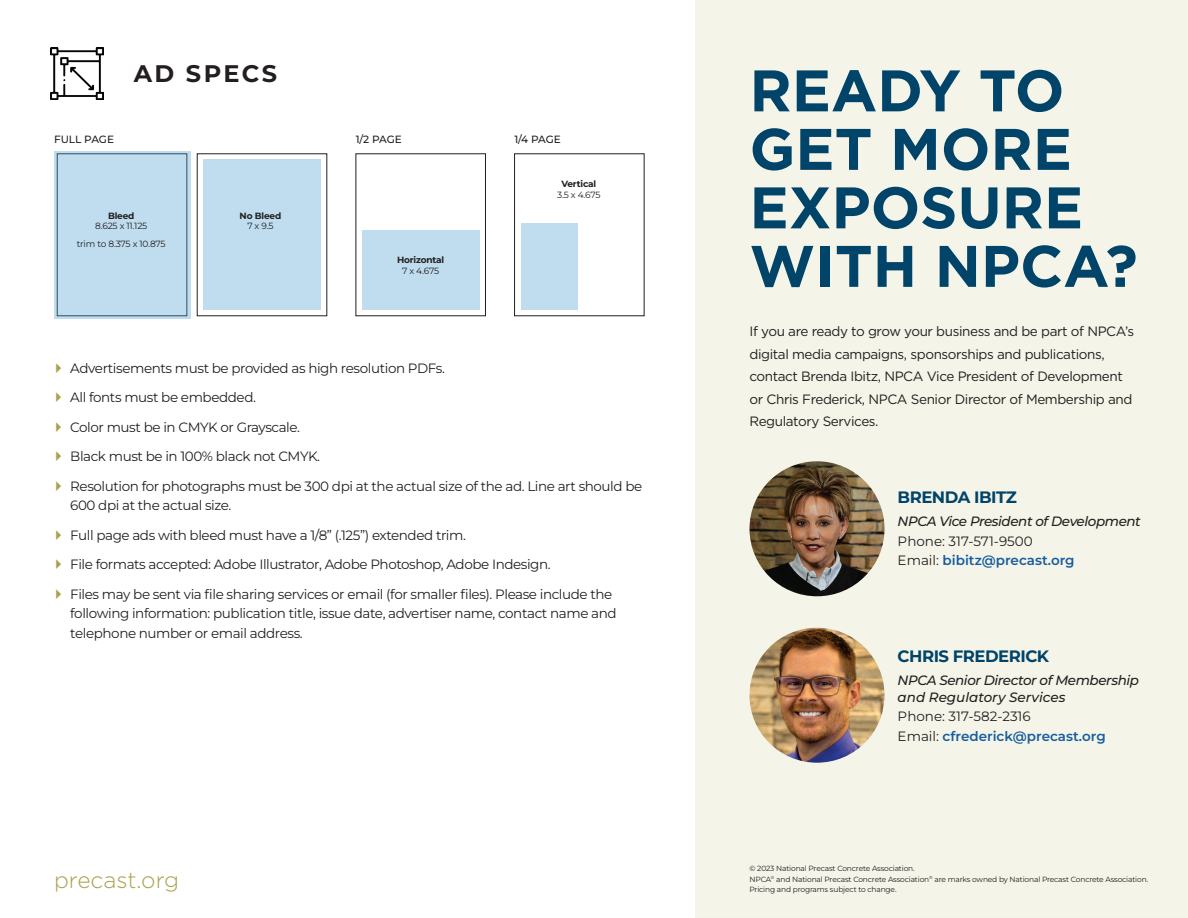
<style>
.page{position:relative;width:1188px;height:918px;background:#fff}
.page>*{position:absolute;margin:0;border:0;box-sizing:border-box;transform-origin:0 0}
.t1{font:700 58.5px/58.5px "Gotham";color:#00446a}
.t2{font:700 24px "Montserrat";letter-spacing:.1em;color:#231f20}
.t3{font:300 22.65px "Gotham";color:#aaa04d}
.t4{font:700 16.5px "Montserrat";letter-spacing:-.03em;color:#00446a}
.t5{font:13.5px/29.5px "Montserrat";letter-spacing:-.03em;color:#231f20}
.t6{font:13.5px/22.5px "Gotham";letter-spacing:-.03em;color:#231f20}
.t7{font:13.5px/19.5px "Montserrat";color:#231f20}
.t8{font:italic 500 13.5px/16.5px "Montserrat";letter-spacing:-.03em;color:#231f20}
.t9{font:500 10.5px "Montserrat";letter-spacing:-.005em;color:#231f20}
.t10{font:9px/17.5px "Montserrat";letter-spacing:-.025em;color:#231f20;text-align:center}
.t11{font:700 9px "Montserrat";letter-spacing:-.02em;color:#231f20}
.t12{font:7.5px/10.5px "Montserrat";letter-spacing:-.02em;color:#231f20}
.s1{font-weight:600;color:#175d9e}
</style>
<div class="page">
<div style="left:54px;top:151px;width:136px;height:168px;background:#bfddee"></div>
<div style="left:203px;top:160px;width:118px;height:150px;background:#bfddee"></div>
<div style="left:521px;top:224px;width:56px;height:86px;background:#bfddee"></div>
<div style="left:362px;top:230px;width:117px;height:80px;background:#bfddee"></div>
<div style="left:696px;top:0;width:492px;height:918px;background:#f5f4e8"></div>
<img style="left:51px;top:47px;width:53px;height:53px">
<img style="left:750px;top:461px;width:135px;height:135px;border-radius:68px">
<img style="left:750px;top:628px;width:135px;height:135px;border-radius:68px">
<h2 class="t2" style="left:134px;top:58px;width:145px">AD SPECS</h2>
<p class="t9" style="left:54px;top:132px;width:62px">FULL PAGE</p>
<p class="t11" style="left:108px;top:209px;width:28px">Bleed</p>
<p class="t10" style="left:77px;top:217px;width:90px">8.625 x 11.125<br>trim to 8.375 x 10.875</p>
<p class="t11" style="left:240px;top:209px;width:43px">No Bleed</p>
<p class="t10" style="left:247px;top:217px;width:28px">7 x 9.5</p>
<p class="t9" style="left:356px;top:132px;width:48px">1/2 PAGE</p>
<p class="t11" style="left:397px;top:254px;width:49px">Horizontal</p>
<p class="t10" style="left:402px;top:262px;width:38px">7 x 4.675</p>
<p class="t9" style="left:514px;top:132px;width:48px">1/4 PAGE</p>
<p class="t11" style="left:561px;top:178px;width:36px">Vertical</p>
<p class="t10" style="left:557px;top:185px;width:45px">3.5 x 4.675</p>
<p class="t5" style="left:70px;top:353px;width:574px">Advertisements must be provided as high resolution PDFs.<br>All fonts must be embedded.<br>Color must be in CMYK or Grayscale.<br>Black must be in 100% black not CMYK.<br>Resolution for photographs must be 300 dpi at the actual size of the ad. Line art should be</p>
<p class="t5" style="left:70px;top:490px;width:544px">600 dpi at the actual size.<br>Full page ads with bleed must have a 1/8” (.125”) extended trim.<br>File formats accepted: Adobe Illustrator, Adobe Photoshop, Adobe Indesign.<br>Files may be sent via file sharing services or email (for smaller files). Please include the</p>
<p class="t5" style="left:70px;top:603px;width:548px;line-height:19.5px">following information: publication title, issue date, advertiser name, contact name and telephone number or email address.</p>
<h3 class="t3" style="left:54px;top:866px;width:127px">precast.org</h3>
<h1 class="t1" style="left:750px;top:61px;width:390px">READY TO<br>GET MORE<br>EXPOSURE<br>WITH NPCA?</h1>
<p class="t6" style="left:750px;top:320px;width:386px">If you are ready to grow your business and be part of NPCA’s digital media campaigns, sponsorships and publications, contact Brenda Ibitz, NPCA Vice President of Development or Chris Frederick, NPCA Senior Director of Membership and Regulatory Services.</p>
<p class="t4" style="left:898px;top:486px;width:121px">BRENDA IBITZ</p>
<p class="t8" style="left:898px;top:513px;width:245px">NPCA Vice President of Development</p>
<p class="t7" style="left:898px;top:531px;width:178px">Phone: 317-571-9500<br>Email: <span class="s1">bibitz@precast.org</span></p>
<p class="t4" style="left:898px;top:645px;width:153px">CHRIS FREDERICK</p>
<p class="t8" style="left:898px;top:672px;width:243px">NPCA Senior Director of Membership and Regulatory Services</p>
<p class="t7" style="left:898px;top:706px;width:210px">Phone: 317-582-2316<br>Email: <span class="s1">cfrederick@precast.org</span></p>
<p class="t12" style="left:750px;top:863px;width:400px">© 2023 National Precast Concrete Association.<br>NPCA<sup>®</sup> and National Precast Concrete Association<sup>®</sup> are marks owned by National Precast Concrete Association.<br>Pricing and programs subject to change.</p>
</div>
